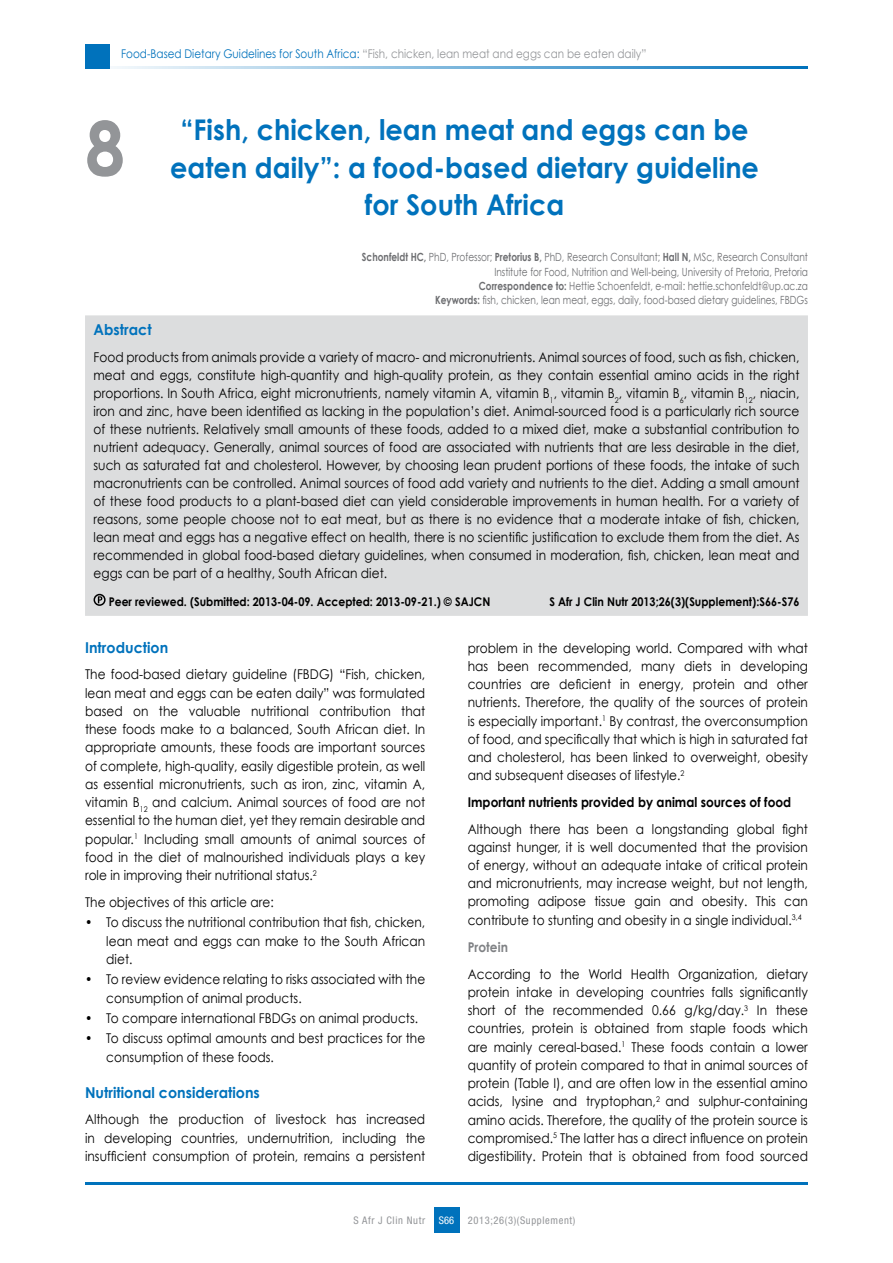
<style>
.page{position:relative;width:893px;height:1263px;background:#fff}
.page>*{position:absolute;margin:0;border:0;box-sizing:border-box;transform-origin:0 0}
.t1{font:700 75px "Century Gothic";color:#939598;scale:.95 1}
.t2{font:700 28.5px/37.5px "Century Gothic";color:#0072bc;text-align:center;scale:.95 1}
.t3{font:700 15px "Century Gothic";color:#0072bc;scale:.95 1}
.t4{font:13.5px/18.1px "Century Gothic";color:#000;text-align:justify;scale:.9 1}
.t5{font:700 13.5px "Century Gothic";color:#000;scale:.9 1}
.t6{font:700 13.5px "Century Gothic";color:#808285;scale:.9 1}
.t7{font:700 12px "Century Gothic";color:#000;scale:.9 1}
.t8{font:12px "Century Gothic";color:#939598;scale:.87 1}
.t9{font:11.25px/14.2px "Century Gothic";color:#6d6e71;text-align:right;scale:.8 1}
.t10{font:condensed 10.5px "Helvetica Neue LT Std";letter-spacing:.06em;color:#939598}
.t11{font:condensed 10.5px "Helvetica Neue LT Std";color:#fff}
.s1{color:#0072bc}
.s2{font-weight:700}
</style>
<div class="page">
<svg style="left:109px;top:66px;width:699px;height:2px"></svg>
<div style="left:85px;top:44px;width:24px;height:24px;background:#0072bc"></div>
<hr style="left:85px;top:1182px;width:723px;height:2px;background:#0072bc">
<div style="left:434px;top:1208px;width:25px;height:25px;background:#0072bc"></div>
<div style="left:85px;top:315px;width:723px;height:301px;background:#dcddde"></div>
<div style="left:94px;top:594px;width:12px;height:12px;border:2px solid #000;border-radius:50%"></div>
<svg style="left:98px;top:596px;width:4px;height:7px"></svg>
<p class="t8" style="left:121px;top:47px;width:605px"><span class="s1">Food-Based Dietary Guidelines for South Africa:</span> “Fish, chicken, lean meat and eggs can be eaten daily”</p>
<h1 class="t1" style="left:85px;top:101px;width:44px">8</h1>
<h2 class="t2" style="left:170px;top:111px;width:621px">“Fish, chicken, lean meat and eggs can be eaten daily”: a food-based dietary guideline for South Africa</h2>
<p class="t9" style="left:362px;top:250px;width:559px"><span class="s2">Schonfeldt HC,</span> PhD, Professor; <span class="s2">Pretorius B,</span> PhD, Research Consultant; <span class="s2">Hall N,</span> MSc, Research Consultant Institute for Food, Nutrition and Well-being, University of Pretoria, Pretoria<br><span class="s2">Correspondence to:</span> Hettie Schoenfeldt, e-mail: hettie.schonfeldt@up.ac.za<br><span class="s2">Keywords:</span> fish, chicken, lean meat, eggs, daily, food-based dietary guidelines, FBDGs</p>
<p class="t3" style="left:94px;top:320px;width:63px">Abstract</p>
<p class="t4" style="left:94px;top:348px;width:786px">Food products from animals provide a variety of macro- and micronutrients. Animal sources of food, such as fish, chicken, meat and eggs, constitute high-quantity and high-quality protein, as they contain essential amino acids in the right proportions. In South Africa, eight micronutrients, namely vitamin A, vitamin B<sub>1</sub>, vitamin B<sub>2</sub>, vitamin B<sub>6</sub>, vitamin B<sub>12</sub>, niacin, iron and zinc, have been identified as lacking in the population’s diet. Animal-sourced food is a particularly rich source of these nutrients. Relatively small amounts of these foods, added to a mixed diet, make a substantial contribution to nutrient adequacy. Generally, animal sources of food are associated with nutrients that are less desirable in the diet, such as saturated fat and cholesterol. However, by choosing lean prudent portions of these foods, the intake of such macronutrients can be controlled. Animal sources of food add variety and nutrients to the diet. Adding a small amount of these food products to a plant-based diet can yield considerable improvements in human health. For a variety of reasons, some people choose not to eat meat, but as there is no evidence that a moderate intake of fish, chicken, lean meat and eggs has a negative effect on health, there is no scientific justification to exclude them from the diet. As recommended in global food-based dietary guidelines, when consumed in moderation, fish, chicken, lean meat and eggs can be part of a healthy, South African diet.</p>
<p class="t7" style="left:109px;top:594px;width:426px">Peer reviewed. (Submitted: 2013-04-09. Accepted: 2013-09-21.) © SAJCN</p>
<p class="t7" style="left:549px;top:594px;width:279px">S Afr J Clin Nutr 2013;26(3)(Supplement):S66-S76</p>
<p class="t3" style="left:85px;top:638px;width:89px">Introduction</p>
<p class="t4" style="left:85px;top:665px;width:379px">The food-based dietary guideline (FBDG) “Fish, chicken, lean meat and eggs can be eaten daily” was formulated based on the valuable nutritional contribution that these foods make to a balanced, South African diet. In appropriate amounts, these foods are important sources of complete, high-quality, easily digestible protein, as well as essential micronutrients, such as iron, zinc, vitamin A, vitamin B<sub>12</sub> and calcium. Animal sources of food are not essential to the human diet, yet they remain desirable and popular.<sup>1</sup> Including small amounts of animal sources of food in the diet of malnourished individuals plays a key role in improving their nutritional status.<sup>2</sup></p>
<p class="t4" style="left:85px;top:893px;width:211px">The objectives of this article are:</p>
<p class="t4" style="left:106px;top:913px;width:356px;text-indent:-21px">• To discuss the nutritional contribution that fish, chicken, lean meat and eggs can make to the South African diet.</p>
<p class="t4" style="left:106px;top:970px;width:356px;text-indent:-21px">• To review evidence relating to risks associated with the consumption of animal products.</p>
<p class="t4" style="left:85px;top:1009px;width:372px">• To compare international FBDGs on animal products.</p>
<p class="t4" style="left:106px;top:1029px;width:356px;text-indent:-21px">• To discuss optimal amounts and best practices for the consumption of these foods.</p>
<p class="t3" style="left:85px;top:1083px;width:186px">Nutritional considerations</p>
<p class="t4" style="left:85px;top:1110px;width:379px">Although the production of livestock has increased in developing countries, undernutrition, including the insufficient consumption of protein, remains a persistent</p>
<p class="t4" style="left:468px;top:639px;width:379px">problem in the developing world. Compared with what has been recommended, many diets in developing countries are deficient in energy, protein and other nutrients. Therefore, the quality of the sources of protein is especially important.<sup>1</sup> By contrast, the overconsumption of food, and specifically that which is high in saturated fat and cholesterol, has been linked to overweight, obesity and subsequent diseases of lifestyle.<sup>2</sup></p>
<p class="t5" style="left:468px;top:793px;width:361px">Important nutrients provided by animal sources of food</p>
<p class="t4" style="left:468px;top:819px;width:379px">Although there has been a longstanding global fight against hunger, it is well documented that the provision of energy, without an adequate intake of critical protein and micronutrients, may increase weight, but not length, promoting adipose tissue gain and obesity. This can contribute to stunting and obesity in a single individual.<sup>3,4</sup></p>
<p class="t6" style="left:468px;top:939px;width:46px">Protein</p>
<p class="t4" style="left:468px;top:965px;width:380px">According to the World Health Organization, dietary protein intake in developing countries falls significantly short of the recommended 0.66 g/kg/day.<sup>3</sup> In these countries, protein is obtained from staple foods which are mainly cereal-based.<sup>1</sup> These foods contain a lower quantity of protein compared to that in animal sources of protein (Table I), and are often low in the essential amino acids, lysine and tryptophan,<sup>2</sup> and sulphur-containing amino acids. Therefore, the quality of the protein source is compromised.<sup>5</sup> The latter has a direct influence on protein digestibility. Protein that is obtained from food sourced</p>
<p class="t10" style="left:354px;top:1214px;width:73px">S Afr J Clin Nutr</p>
<p class="t11" style="left:439px;top:1214px;width:17px">S66</p>
<p class="t10" style="left:468px;top:1214px;width:109px">2013;26(3)(Supplement)</p>
</div>
